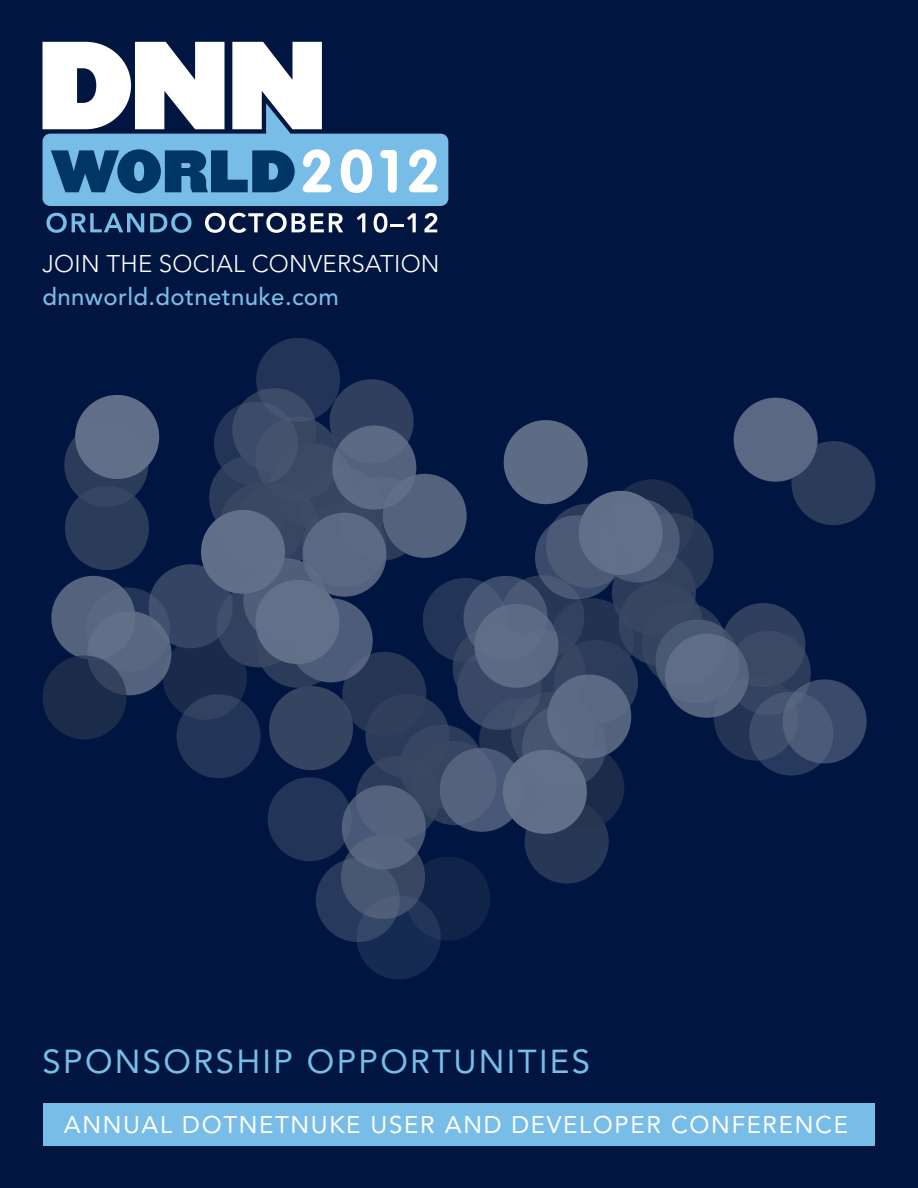
<style>
.page{position:relative;width:918px;height:1188px;background:#001640}
.page>*{position:absolute;margin:0;border:0;box-sizing:border-box;transform-origin:0 0}
.t1{font:33px "Avenir";letter-spacing:.07em;color:#78bde8}
.t2{font:24px "Avenir";letter-spacing:.07em;color:#fff}
.t3{font:300 24px "Avenir";letter-spacing:.01em;color:#fff}
.t4{font:500 24px "Avenir";letter-spacing:.015em;color:#78bde8}
</style>
<div class="page">
<div style="left:268px;top:777px;width:84px;height:84px;background:#223558;border-radius:50%"></div>
<div style="left:610px;top:479px;width:84px;height:84px;background:#1b2b4a;border-radius:50%"></div>
<div style="left:525px;top:799px;width:84px;height:85px;background:#273857;border-radius:50%"></div>
<div style="left:412px;top:741px;width:84px;height:84px;background:#2b3c5a;border-radius:50%"></div>
<div style="left:423px;top:578px;width:84px;height:84px;background:#223558;border-radius:50%"></div>
<div style="left:440px;top:748px;width:84px;height:84px;background:#54627d;border-radius:50%"></div>
<svg style="left:479px;top:698px;width:84px;height:84px"></svg>
<div style="left:511px;top:691px;width:84px;height:84px;background:#34435e;border-radius:50%"></div>
<div style="left:540px;top:746px;width:84px;height:84px;background:#1b2b4a;border-radius:50%"></div>
<div style="left:503px;top:750px;width:84px;height:84px;background:#626f88;border-radius:50%"></div>
<div style="left:341px;top:835px;width:84px;height:84px;background:#384662;border-radius:50%"></div>
<svg style="left:316px;top:858px;width:84px;height:84px;background:#374867"></svg>
<div style="left:356px;top:756px;width:84px;height:84px;background:#2b3c5a;border-radius:50%"></div>
<svg style="left:399px;top:725px;width:85px;height:84px"></svg>
<div style="left:365px;top:694px;width:85px;height:84px;background:#374561;border-radius:50%"></div>
<div style="left:342px;top:652px;width:84px;height:84px;background:#263654;border-radius:50%"></div>
<div style="left:269px;top:686px;width:84px;height:84px;background:#354460;border-radius:50%"></div>
<div style="left:342px;top:785px;width:84px;height:84px;background:#54627d;border-radius:50%"></div>
<svg style="left:522px;top:704px;width:84px;height:84px"></svg>
<div style="left:554px;top:640px;width:84px;height:84px;background:#2b3c5a;border-radius:50%"></div>
<div style="left:457px;top:646px;width:84px;height:84px;background:#404f69;border-radius:50%"></div>
<svg style="left:453px;top:626px;width:84px;height:84px"></svg>
<svg style="left:502px;top:630px;width:84px;height:84px"></svg>
<div style="left:474px;top:604px;width:84px;height:84px;background:#5d6a84;border-radius:50%"></div>
<div style="left:550px;top:598px;width:84px;height:84px;background:#2d3c5a;border-radius:50%"></div>
<svg style="left:500px;top:575px;width:84px;height:84px"></svg>
<svg style="left:464px;top:576px;width:84px;height:84px"></svg>
<div style="left:714px;top:677px;width:84px;height:84px;background:#223353;border-radius:50%"></div>
<svg style="left:642px;top:602px;width:84px;height:84px"></svg>
<div style="left:665px;top:634px;width:84px;height:84px;background:#54627e;border-radius:50%"></div>
<svg style="left:655px;top:619px;width:84px;height:84px;fill:#5f6d86"></svg>
<svg style="left:619px;top:582px;width:84px;height:84px"></svg>
<div style="left:612px;top:551px;width:84px;height:84px;background:#374561;border-radius:50%"></div>
<div style="left:630px;top:513px;width:84px;height:84px;background:#2e3c58;border-radius:50%"></div>
<div style="left:596px;top:498px;width:84px;height:84px;background:#4c5a75;border-radius:50%"></div>
<div style="left:579px;top:491px;width:84px;height:84px;background:#637089;border-radius:50%"></div>
<svg style="left:546px;top:504px;width:84px;height:84px"></svg>
<svg style="left:535px;top:515px;width:84px;height:84px;fill:#4c5a75"></svg>
<svg style="left:727px;top:631px;width:84px;height:84px;fill:#34435f"></svg>
<svg style="left:721px;top:603px;width:84px;height:84px;background:#3b4966"></svg>
<div style="left:734px;top:398px;width:84px;height:84px;background:#5a6883;border-radius:50%"></div>
<div style="left:504px;top:420px;width:84px;height:84px;background:#5d6b85;border-radius:50%"></div>
<div style="left:383px;top:474px;width:84px;height:84px;background:#54627e;border-radius:50%"></div>
<svg style="left:340px;top:477px;width:84px;height:84px"></svg>
<div style="left:330px;top:379px;width:84px;height:84px;background:#303f5e;border-radius:50%"></div>
<div style="left:302px;top:513px;width:84px;height:84px;background:#5b6882;border-radius:50%"></div>
<svg style="left:301px;top:468px;width:84px;height:84px"></svg>
<svg style="left:270px;top:443px;width:84px;height:84px"></svg>
<div style="left:255px;top:417px;width:84px;height:84px;background:#3b4965;border-radius:50%"></div>
<svg style="left:232px;top:388px;width:84px;height:84px"></svg>
<div style="left:214px;top:402px;width:84px;height:84px;background:linear-gradient(to right,#25375a,#4c5972);border-radius:50%"></div>
<svg style="left:235px;top:484px;width:84px;height:84px"></svg>
<div style="left:220px;top:483px;width:84px;height:84px;background:#384662;border-radius:50%"></div>
<div style="left:209px;top:455px;width:84px;height:85px;background:linear-gradient(to right,#2b3b59,#424f6a);border-radius:50%"></div>
<div style="left:201px;top:510px;width:84px;height:84px;background:#626f89;border-radius:50%"></div>
<div style="left:243px;top:558px;width:84px;height:84px;background:linear-gradient(to right,#606e87,#55637d);border-radius:50%"></div>
<div style="left:289px;top:598px;width:84px;height:84px;background:#4d5c79;border-radius:50%"></div>
<svg style="left:256px;top:604px;width:84px;height:84px;fill:#2c3c5a"></svg>
<svg style="left:217px;top:583px;width:84px;height:84px;background:#3c4b67"></svg>
<div style="left:149px;top:564px;width:84px;height:84px;background:#344463;border-radius:50%"></div>
<svg style="left:163px;top:636px;width:84px;height:84px;background:#1c2d4d"></svg>
<div style="left:177px;top:694px;width:84px;height:84px;background:linear-gradient(to right,#26395a,#213458);border-radius:50%"></div>
<svg style="left:86px;top:587px;width:84px;height:84px"></svg>
<div style="left:87px;top:611px;width:84px;height:84px;background:#596782;border-radius:50%"></div>
<svg style="left:406px;top:857px;width:84px;height:84px;fill:#102449"></svg>
<div style="left:547px;top:674px;width:84px;height:85px;background:#5c6983;border-radius:50%"></div>
<div style="left:255px;top:580px;width:84px;height:84px;background:#637089;border-radius:50%"></div>
<div style="left:332px;top:426px;width:84px;height:84px;background:#5b6983;border-radius:50%"></div>
<svg style="left:256px;top:338px;width:84px;height:84px;background:#283a5b"></svg>
<div style="left:64px;top:423px;width:84px;height:84px;background:#2b3c5a;border-radius:50%"></div>
<div style="left:75px;top:395px;width:84px;height:84px;background:#626f89;border-radius:50%"></div>
<div style="left:65px;top:486px;width:84px;height:84px;background:#2b3c5a;border-radius:50%"></div>
<div style="left:51px;top:576px;width:84px;height:84px;background:linear-gradient(to right,#505e7b,#616e88);border-radius:50%"></div>
<svg style="left:43px;top:655px;width:84px;height:85px;background:#1f2e4d"></svg>
<svg style="left:357px;top:895px;width:84px;height:84px;background:#23365a"></svg>
<div style="left:783px;top:679px;width:84px;height:84px;background:#394a6a;border-radius:50%"></div>
<svg style="left:749px;top:692px;width:84px;height:84px;background:#40506f"></svg>
<svg style="left:791px;top:441px;width:84px;height:84px;background:#2d3e5c"></svg>
<svg style="left:46px;top:213px;width:98px;height:20px"></svg>
<svg style="left:150px;top:213px;width:42px;height:20px"></svg>
<svg style="left:205px;top:213px;width:138px;height:20px"></svg>
<svg style="left:357px;top:213px;width:8px;height:19px"></svg>
<svg style="left:374px;top:213px;width:13px;height:20px"></svg>
<hr style="left:390px;top:224px;width:14px;height:3px;background:#fff">
<svg style="left:407px;top:213px;width:9px;height:19px"></svg>
<svg style="left:424px;top:213px;width:13px;height:19px"></svg>
<svg style="left:43px;top:42px;width:405px;height:164px"></svg>
<div style="left:43px;top:1103px;width:832px;height:42px;background:#78bde8"></div>
<p class="t3" style="left:43px;top:249px;width:399px">JOIN THE SOCIAL CONVERSATION</p>
<p class="t4" style="left:43px;top:283px;width:298px">dnnworld.dotnetnuke.com</p>
<h1 class="t1" style="left:43px;top:1042px;width:549px">SPONSORSHIP OPPORTUNITIES</h1>
<p class="t2" style="left:64px;top:1111px;width:786px">ANNUAL DOTNETNUKE USER AND DEVELOPER CONFERENCE</p>
</div>
